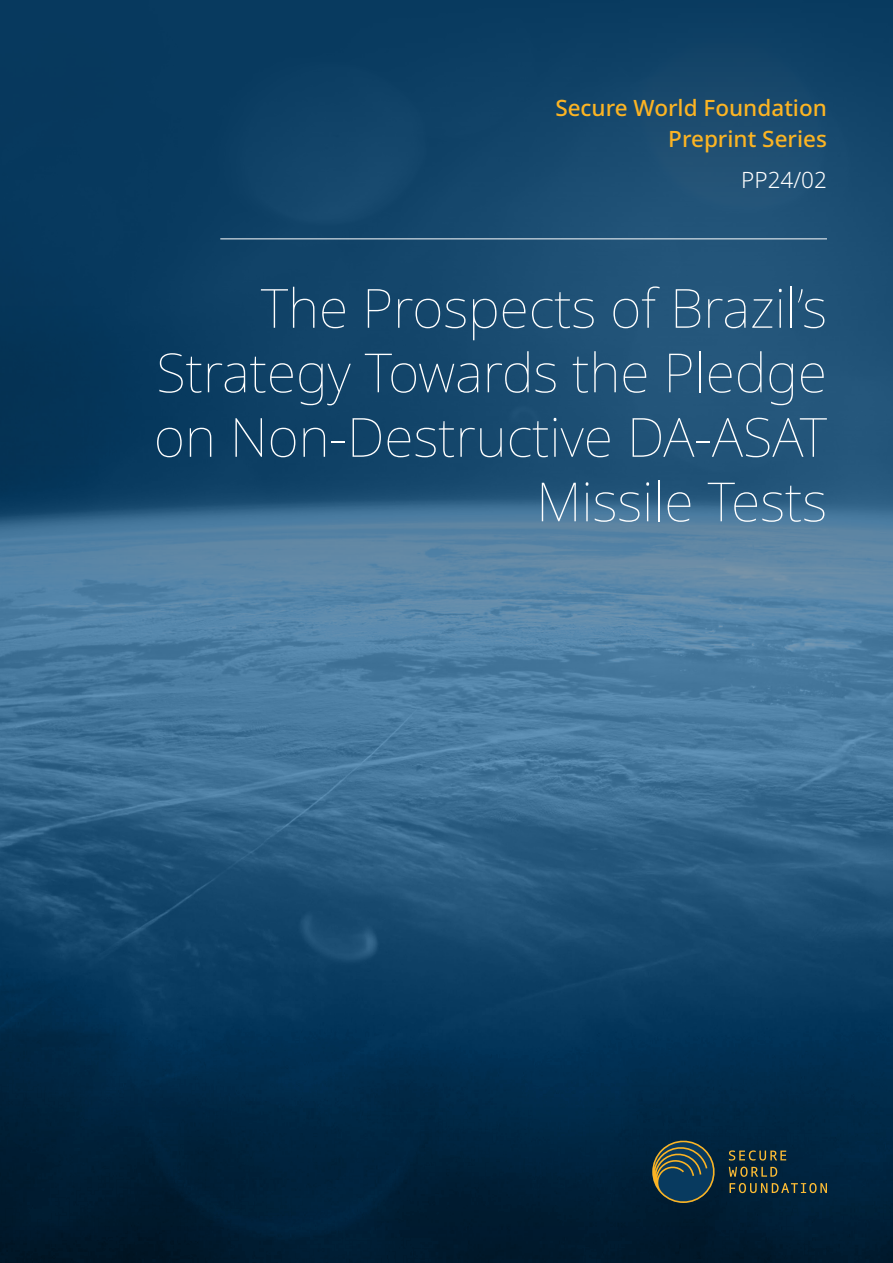
<style>
.page{position:relative;width:893px;height:1263px;background:#fff}
.page>*{position:absolute;margin:0;border:0;box-sizing:border-box;transform-origin:0 0}
.CVR_Title{font:100 54px/64.5px "Noto Sans";color:#fff;text-align:right}
.CVR_SubTitle1{font:500 22.5px "Noto Sans";color:#fcb423}
.CVR_SubTitle1-2{font:300 22.5px "Noto Sans";color:#fff}
</style>
<div class="page">
<img style="left:0;top:0;width:893px;height:1263px">
<hr style="left:220px;top:238px;width:607px;height:1px;background:#fff">
<svg style="left:652px;top:1140px;width:66px;height:63px;background:#2e474a"></svg>
<svg style="left:729px;top:1150px;width:57px;height:10px"></svg>
<svg style="left:729px;top:1167px;width:48px;height:10px"></svg>
<svg style="left:729px;top:1183px;width:98px;height:10px"></svg>
<p class="CVR_SubTitle1" style="left:555px;top:91px;width:273px">Secure World Foundation</p>
<p class="CVR_SubTitle1" style="left:668px;top:123px;width:160px">Preprint Series</p>
<p class="CVR_SubTitle1-2" style="left:741px;top:164px;width:87px">PP24/02</p>
<p class="CVR_Title" style="left:154px;top:277px;width:675px">The Prospects of Brazil’s<br>Strategy Towards the Pledge on Non-Destructive DA-ASAT<br>Missile Tests</p>
</div>
